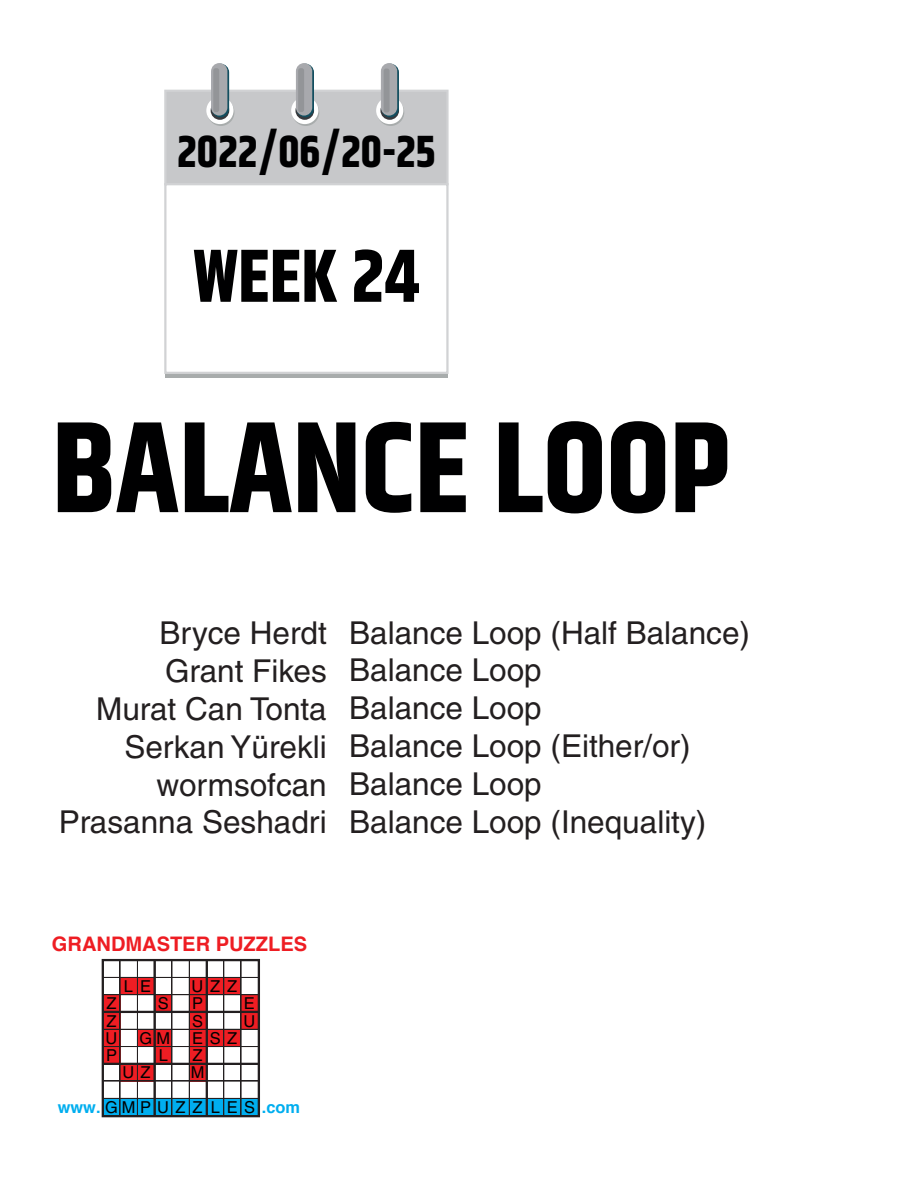
<style>
.page{position:relative;width:918px;height:1188px;background:#fff}
.page>*{position:absolute;margin:0;border:0;box-sizing:border-box;transform-origin:0 0}
.t1{font:700 129.45px "Khand";color:#000001}
.t2{font:700 75px "Khand";color:#000001}
.t3{font:700 45px "Khand";color:#000001}
.t4{font:31.5px/37.8px "Helvetica";color:#231f20;text-align:right}
.t5{font:700 20.1px "Helvetica";color:#ee1d23}
.t6{font:16.35px/34.5px "Helvetica";letter-spacing:.38em;color:#010101}
.s1{font-weight:700;color:#00aeef}
</style>
<div class="page">
<div style="left:104px;top:1098px;width:155px;height:18px;background:#00aeef"></div>
<div style="left:120px;top:977px;width:35px;height:18px;background:#ee1d23"></div>
<div style="left:189px;top:977px;width:52px;height:18px;background:#ee1d23"></div>
<div style="left:103px;top:995px;width:17px;height:17px;background:#ee1d23"></div>
<div style="left:155px;top:995px;width:17px;height:17px;background:#ee1d23"></div>
<div style="left:189px;top:995px;width:18px;height:17px;background:#ee1d23"></div>
<div style="left:241px;top:995px;width:18px;height:17px;background:#ee1d23"></div>
<div style="left:103px;top:1012px;width:17px;height:17px;background:#ee1d23"></div>
<div style="left:189px;top:1012px;width:18px;height:17px;background:#ee1d23"></div>
<div style="left:241px;top:1012px;width:18px;height:17px;background:#ee1d23"></div>
<div style="left:103px;top:1029px;width:17px;height:18px;background:#ee1d23"></div>
<div style="left:137px;top:1029px;width:35px;height:18px;background:#ee1d23"></div>
<div style="left:189px;top:1029px;width:52px;height:18px;background:#ee1d23"></div>
<div style="left:103px;top:1047px;width:17px;height:17px;background:#ee1d23"></div>
<div style="left:155px;top:1047px;width:17px;height:17px;background:#ee1d23"></div>
<div style="left:189px;top:1047px;width:18px;height:17px;background:#ee1d23"></div>
<div style="left:120px;top:1064px;width:35px;height:17px;background:#ee1d23"></div>
<div style="left:189px;top:1064px;width:18px;height:17px;background:#ee1d23"></div>
<hr style="left:120px;top:961px;width:1px;height:51px;background:#231f20">
<hr style="left:172px;top:961px;width:1px;height:51px;background:#231f20">
<hr style="left:224px;top:961px;width:1px;height:51px;background:#231f20">
<hr style="left:241px;top:961px;width:1px;height:51px;background:#231f20">
<hr style="left:120px;top:1013px;width:1px;height:51px;background:#231f20">
<hr style="left:172px;top:1013px;width:1px;height:51px;background:#231f20">
<hr style="left:224px;top:1013px;width:1px;height:51px;background:#231f20">
<hr style="left:241px;top:1013px;width:1px;height:51px;background:#231f20">
<hr style="left:104px;top:1081px;width:51px;height:1px;background:#231f20">
<hr style="left:155px;top:1081px;width:52px;height:1px;background:#231f20">
<hr style="left:120px;top:1064px;width:1px;height:52px;background:#231f20">
<hr style="left:172px;top:1064px;width:1px;height:52px;background:#231f20">
<hr style="left:224px;top:1064px;width:1px;height:52px;background:#231f20">
<hr style="left:241px;top:1064px;width:1px;height:52px;background:#231f20">
<hr style="left:207px;top:1081px;width:51px;height:1px;background:#231f20">
<div style="left:102px;top:959px;width:158px;height:158px;border:2px solid #231f20"></div>
<hr style="left:153px;top:959px;width:3px;height:157px;background:#231f20">
<hr style="left:206px;top:960px;width:2px;height:156px;background:#231f20">
<hr style="left:103px;top:1063px;width:156px;height:2px;background:#231f20">
<hr style="left:102px;top:1011px;width:156px;height:2px;background:#231f20">
<hr style="left:102px;top:959px;width:1px;height:157px;background:#231f20">
<hr style="left:119px;top:960px;width:1px;height:156px;background:#231f20">
<hr style="left:137px;top:960px;width:1px;height:156px;background:#231f20">
<hr style="left:171px;top:960px;width:1px;height:156px;background:#231f20">
<hr style="left:189px;top:960px;width:1px;height:156px;background:#231f20">
<hr style="left:223px;top:960px;width:1px;height:156px;background:#231f20">
<hr style="left:240px;top:960px;width:1px;height:156px;background:#231f20">
<hr style="left:258px;top:960px;width:1px;height:156px;background:#231f20">
<hr style="left:103px;top:959px;width:156px;height:1px;background:#231f20">
<hr style="left:103px;top:977px;width:156px;height:1px;background:#231f20">
<hr style="left:103px;top:994px;width:156px;height:1px;background:#231f20">
<hr style="left:103px;top:1029px;width:156px;height:1px;background:#231f20">
<hr style="left:103px;top:1046px;width:156px;height:1px;background:#231f20">
<hr style="left:103px;top:1080px;width:156px;height:1px;background:#231f20">
<hr style="left:103px;top:1098px;width:156px;height:1px;background:#231f20">
<hr style="left:103px;top:1115px;width:156px;height:1px;background:#231f20">
<div style="left:164px;top:90px;width:285px;height:95px;background:#c7c8ca;border:2px solid #d1d2d4"></div>
<div style="left:165px;top:189px;width:282px;height:189px;background:#a8acac"></div>
<div style="left:164px;top:183px;width:285px;height:191px;background:#fff;border:2px solid #d1d2d4"></div>
<svg style="left:207px;top:99px;width:27px;height:27px"></svg>
<svg style="left:206px;top:97px;width:28px;height:27px"></svg>
<svg style="left:211px;top:101px;width:18px;height:19px"></svg>
<svg style="left:212px;top:64px;width:17px;height:53px"></svg>
<div style="left:211px;top:63px;width:16px;height:53px;background:#a8a9ad;border-radius:8px"></div>
<svg style="left:292px;top:99px;width:27px;height:27px"></svg>
<div style="left:291px;top:97px;width:27px;height:27px;background:#fff;border-radius:50%"></div>
<svg style="left:295px;top:101px;width:19px;height:19px"></svg>
<svg style="left:297px;top:64px;width:17px;height:53px"></svg>
<div style="left:296px;top:63px;width:16px;height:53px;background:#a8a9ad;border-radius:8px"></div>
<svg style="left:377px;top:99px;width:27px;height:27px"></svg>
<div style="left:376px;top:97px;width:27px;height:27px;background:#fff;border-radius:50%"></div>
<svg style="left:380px;top:101px;width:19px;height:19px"></svg>
<svg style="left:381px;top:64px;width:18px;height:53px"></svg>
<div style="left:381px;top:63px;width:16px;height:53px;background:#a8a9ad;border-radius:8px"></div>
<div style="left:213px;top:68px;width:6px;height:44px;background:#939598;border-radius:2px"></div>
<div style="left:298px;top:68px;width:6px;height:44px;background:#939598;border-radius:2px"></div>
<div style="left:384px;top:69px;width:6px;height:43px;background:#939598;border-radius:2px"></div>
<h3 class="t3" style="left:177px;top:120px;width:260px">2022/06/20-25</h3>
<h2 class="t2" style="left:193px;top:223px;width:227px">WEEK 24</h2>
<h1 class="t1" style="left:52px;top:376px;width:680px">BALANCE LOOP</h1>
<p class="t4" style="left:59px;top:614px;width:270px">Bryce Herdt<br>Grant Fikes<br>Murat Can Tonta<br>Serkan Yürekli wormsofcan<br>Prasanna Seshadri</p>
<p class="t4" style="left:349px;top:614px;width:402px;text-align:left">Balance Loop (Half Balance)<br>Balance Loop<br>Balance Loop<br>Balance Loop (Either/or)<br>Balance Loop<br>Balance Loop (Inequality)</p>
<p class="t5" style="left:52px;top:931px;width:257px">GRANDMASTER PUZZLES</p>
<p class="t6" style="left:124px;top:969px;width:29px">L E</p>
<p class="t6" style="left:192px;top:969px;width:47px">UZZ</p>
<p class="t6" style="left:107px;top:986px;width:12px">Z</p>
<p class="t6" style="left:158px;top:986px;width:12px">S</p>
<p class="t6" style="left:192px;top:986px;width:12px">P</p>
<p class="t6" style="left:244px;top:986px;width:12px">E</p>
<p class="t6" style="left:107px;top:1003px;width:12px">Z</p>
<p class="t6" style="left:192px;top:1003px;width:12px">S</p>
<p class="t6" style="left:243px;top:1003px;width:13px">U</p>
<p class="t6" style="left:106px;top:1021px;width:13px">U</p>
<p class="t6" style="left:139px;top:1021px;width:32px">G M</p>
<p class="t6" style="left:192px;top:1021px;width:47px">ESZ</p>
<p class="t6" style="left:106px;top:1038px;width:12px">P</p>
<p class="t6" style="left:159px;top:1038px;width:11px">L</p>
<p class="t6" style="left:193px;top:1038px;width:12px">Z</p>
<p class="t6" style="left:123px;top:1055px;width:30px">U Z</p>
<p class="t6" style="left:58px;top:1055px;width:244px;text-indent:133px">M <span class="s1">www.</span>GMPUZ Z L ES <span class="s1">.com</span></p>
</div>
